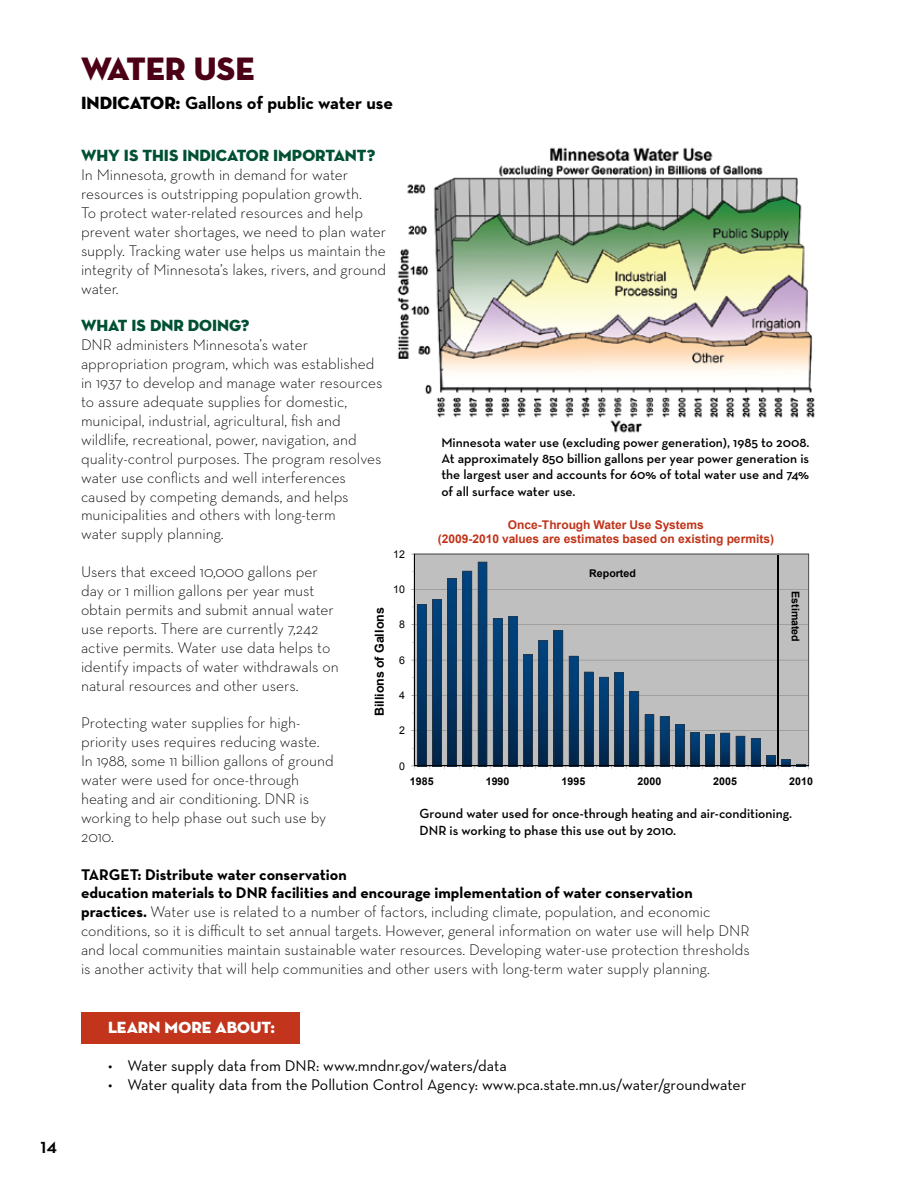
<style>
.page{position:relative;width:918px;height:1188px;background:#fff}
.page>*{position:absolute;margin:0;border:0;box-sizing:border-box;transform-origin:0 0}
.t1{font:33px "Neutraface Display Titling";color:#4b0016}
.t2{font:700 21px "Neutraface Display";color:#000}
.t3{font:700 18px "Neutraface Text";color:#000}
.t4{font:16.5px "Neutraface Display Titling";color:#005033}
.t5{font:16.5px "Neutraface Display Titling";letter-spacing:.005em;color:#fff}
.t6{font:300 15.75px/18.9px "Neutraface Text";color:#000}
.t7{font:15.75px "Neutraface Text";color:#000}
.t8{font:600 13.5px/16.2px "Neutraface Text";color:#000}
.t9{font:700 12.45px "Arial";color:#000}
.t10{font:700 12px/13.6px "Arial";letter-spacing:.005em;color:#c13319;text-align:center}
.t11{font:700 10.65px "Arial";color:#000}
.t12{font:10.65px "Arial";color:#000}
.s1{font-family:"Neutraface Display Titling";font-weight:400}
.s2{font-weight:700}
</style>
<div class="page">
<div style="left:81px;top:1012px;width:219px;height:32px;background:#c2341b"></div>
<img style="left:397px;top:147px;width:418px;height:286px">
<svg style="left:411px;top:554px;width:399px;height:215px;background:#8a97a3"></svg>
<hr style="left:777px;top:555px;width:2px;height:211px;background:#000">
<h2 class="t2" style="left:40px;top:1134px;width:18px">14</h2>
<h1 class="t1" style="left:81px;top:48px;width:175px">WATER USE</h1>
<p class="t3" style="left:81px;top:91px;width:314px"><span class="s1">INDICATOR:</span> Gallons of public water use</p>
<p class="t4" style="left:81px;top:145px;width:296px">WHY IS THIS INDICATOR IMPORTANT?</p>
<p class="t6" style="left:81px;top:165px;width:307px">In Minnesota, growth in demand for water resources is outstripping population growth.<br>To protect water-related resources and help prevent water shortages, we need to plan water supply. Tracking water use helps us maintain the integrity of Minnesota’s lakes, rivers, and ground water.</p>
<p class="t4" style="left:81px;top:316px;width:170px">WHAT IS DNR DOING?</p>
<p class="t6" style="left:81px;top:335px;width:303px">DNR administers Minnesota’s water appropriation program, which was established in 1937 to develop and manage water resources to assure adequate supplies for domestic, municipal, industrial, agricultural, fish and wildlife, recreational, power, navigation, and quality-control purposes. The program resolves water use conflicts and well interferences caused by competing demands, and helps municipalities and others with long-term<br>water supply planning.</p>
<p class="t6" style="left:81px;top:562px;width:259px">Users that exceed 10,000 gallons per day or 1 million gallons per year must obtain permits and submit annual water use reports. There are currently 7,242 active permits. Water use data helps to identify impacts of water withdrawals on natural resources and other users.</p>
<p class="t6" style="left:81px;top:713px;width:254px">Protecting water supplies for high&shy;priority uses requires reducing waste.<br>In 1988, some 11 billion gallons of ground water were used for once-through heating and air conditioning. DNR is working to help phase out such use by<br>2010.</p>
<p class="t6" style="left:81px;top:865px;width:670px"><span class="s2">Target: Distribute water conservation<br>education materials to DNR facilities and encourage implementation of water conservation practices.</span> Water use is related to a number of factors, including climate, population, and economic conditions, so it is difficult to set annual targets. However, general information on water use will help DNR and local communities maintain sustainable water resources. Developing water-use protection thresholds is another activity that will help communities and other users with long-term water supply planning.</p>
<p class="t8" style="left:441px;top:434px;width:370px;text-align:justify">Minnesota water use (excluding power generation), 1985 to 2008.<br>At approximately 850 billion gallons per year power generation is the largest user and accounts for 60% of total water use and 74% of all surface water use.</p>
<p class="t10" style="left:438px;top:519px;width:338px">Once-Through Water Use Systems<br>(2009-2010 values are estimates based on existing permits)</p>
<p class="t12" style="left:393px;top:547px;width:13px">12</p>
<p class="t11" style="left:589px;top:566px;width:48px">Reported</p>
<p class="t12" style="left:393px;top:582px;width:13px">10</p>
<p class="t11" style="left:803px;top:591px;width:52px;rotate:90deg">Estimated</p>
<p class="t9" style="left:371px;top:716px;width:110px;rotate:-90deg">Billions of Gallons</p>
<p class="t12" style="left:399px;top:618px;width:7px">8</p>
<p class="t12" style="left:399px;top:653px;width:7px">6</p>
<p class="t12" style="left:399px;top:688px;width:7px">4</p>
<p class="t12" style="left:399px;top:724px;width:7px">2</p>
<p class="t12" style="left:399px;top:759px;width:7px">0</p>
<p class="t11" style="left:410px;top:774px;width:25px">1985</p>
<p class="t11" style="left:486px;top:774px;width:25px">1990</p>
<p class="t11" style="left:562px;top:774px;width:25px">1995</p>
<p class="t11" style="left:637px;top:774px;width:25px">2000</p>
<p class="t11" style="left:713px;top:774px;width:25px">2005</p>
<p class="t11" style="left:789px;top:774px;width:25px">2010</p>
<p class="t8" style="left:420px;top:806px;width:374px">Ground water used for once-through heating and air-conditioning.<br>DNR is working to phase this use out by 2010.</p>
<p class="t5" style="left:108px;top:1017px;width:168px">LEARN MORE ABOUT:</p>
<p class="t7" style="left:108px;top:1055px;width:400px">• Water supply data from DNR: www.mndnr.gov/waters/data</p>
<p class="t7" style="left:108px;top:1074px;width:640px">• Water quality data from the Pollution Control Agency: www.pca.state.mn.us/water/groundwater</p>
</div>
